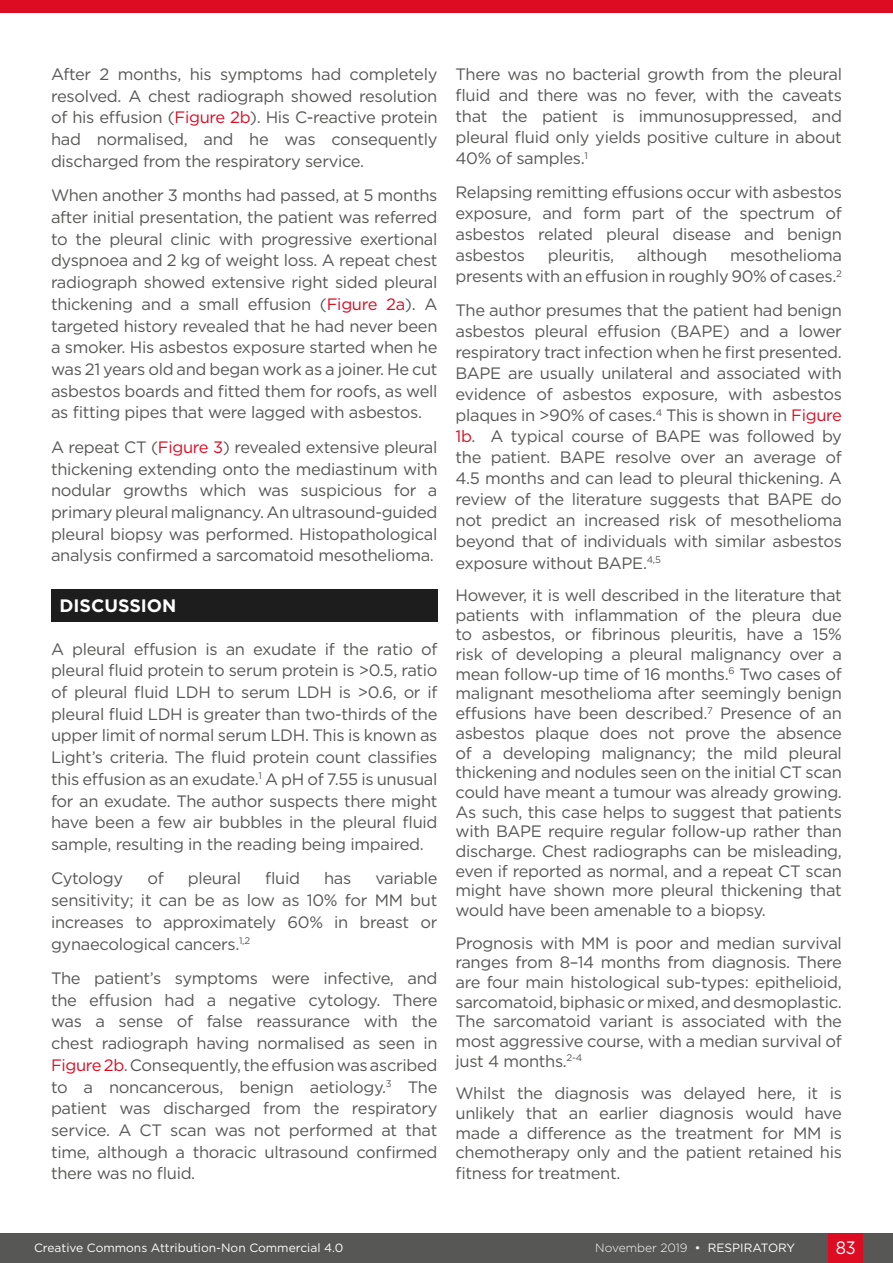
<style>
.page{position:relative;width:893px;height:1263px;background:#fff}
.page>*{position:absolute;margin:0;border:0;box-sizing:border-box;transform-origin:0 0}
.H1__Heading_1{font:700 18px "Gotham";color:#fff}
.t1{font:18px "Gotham";color:#fff;scale:.9 1}
.Body_Text{font:16.5px/21.8px "Gotham";letter-spacing:-.02em;color:#575756;text-align:justify}
.t2{font:12px "Gotham";color:#fff}
.t3{font:300 12px "Gotham";color:#fff}
.s1{color:#dc0c23}
.s2{font-weight:400}
</style>
<div class="page">
<div style="left:0;top:1233px;width:893px;height:30px;background:#575756"></div>
<div style="left:829px;top:1233px;width:34px;height:30px;background:#dc0c23"></div>
<div style="left:0;top:0;width:893px;height:13px;background:#dc0c23"></div>
<div style="left:51px;top:589px;width:386px;height:32px;background:#1d1d1d"></div>
<p class="Body_Text" style="left:51px;top:63px;width:388px">After 2 months, his symptoms had completely resolved. A chest radiograph showed resolution of his effusion (<span class="s1">Figure 2b</span>). His C-reactive protein had normalised, and he was consequently discharged from the respiratory service.</p>
<p class="Body_Text" style="left:51px;top:184px;width:388px">When another 3 months had passed, at 5 months after initial presentation, the patient was referred to the pleural clinic with progressive exertional dyspnoea and 2 kg of weight loss. A repeat chest radiograph showed extensive right sided pleural thickening and a small effusion (<span class="s1">Figure 2a</span>). A targeted history revealed that he had never been a smoker. His asbestos exposure started when he was 21 years old and began work as a joiner. He cut asbestos boards and fitted them for roofs, as well as fitting pipes that were lagged with asbestos.</p>
<p class="Body_Text" style="left:51px;top:436px;width:388px">A repeat CT (<span class="s1">Figure 3</span>) revealed extensive pleural thickening extending onto the mediastinum with nodular growths which was suspicious for a primary pleural malignancy. An ultrasound-guided pleural biopsy was performed. Histopathological analysis confirmed a sarcomatoid mesothelioma.</p>
<p class="H1__Heading_1" style="left:60px;top:593px;width:118px">DISCUSSION</p>
<p class="Body_Text" style="left:51px;top:637px;width:388px">A pleural effusion is an exudate if the ratio of pleural fluid protein to serum protein is &gt;0.5, ratio of pleural fluid LDH to serum LDH is &gt;0.6, or if pleural fluid LDH is greater than two-thirds of the upper limit of normal serum LDH. This is known as Light’s criteria. The fluid protein count classifies this effusion as an exudate.<sup>1</sup> A pH of 7.55 is unusual for an exudate. The author suspects there might have been a few air bubbles in the pleural fluid sample, resulting in the reading being impaired.</p>
<p class="Body_Text" style="left:51px;top:867px;width:74px">Cytology</p>
<p class="Body_Text" style="left:147px;top:867px;width:18px">of</p>
<p class="Body_Text" style="left:188px;top:867px;width:55px">pleural</p>
<p class="Body_Text" style="left:265px;top:867px;width:36px">fluid</p>
<p class="Body_Text" style="left:324px;top:867px;width:29px">has</p>
<p class="Body_Text" style="left:51px;top:867px;width:388px;text-indent:324px">variable sensitivity; it can be as low as 10% for MM but increases to approximately 60% in breast or gynaecological cancers.<sup>1,2</sup></p>
<p class="Body_Text" style="left:51px;top:967px;width:388px">The patient’s symptoms were infective, and the effusion had a negative cytology. There was a sense of false reassurance with the chest radiograph having normalised as seen in <span class="s1">Figure 2b</span>. Consequently, the effusion was ascribed to a noncancerous, benign aetiology.<sup>3</sup> The patient was discharged from the respiratory service. A CT scan was not performed at that time, although a thoracic ultrasound confirmed there was no fluid.</p>
<p class="Body_Text" style="left:455px;top:63px;width:388px;line-height:21px">There was no bacterial growth from the pleural fluid and there was no fever, with the caveats that the patient is immunosuppressed, and pleural fluid only yields positive culture in about 40% of samples.<sup>1</sup></p>
<p class="Body_Text" style="left:455px;top:181px;width:388px;line-height:21px">Relapsing remitting effusions occur with asbestos exposure, and form part of the spectrum of asbestos related pleural disease and benign asbestos</p>
<p class="Body_Text" style="left:455px;top:244px;width:388px;line-height:21px;text-align:right">mesothelioma<br>presents with an effusion in roughly 90% of cases.<sup>2</sup></p>
<p class="Body_Text" style="left:455px;top:299px;width:388px;line-height:21px">The author presumes that the patient had benign asbestos pleural effusion (BAPE) and a lower respiratory tract infection when he first presented.<br>BAPE are usually unilateral and associated with evidence of asbestos exposure, with asbestos plaques in &gt;90% of cases.<sup>4</sup> This is shown in <span class="s1">Figure 1b</span>. A typical course of BAPE was followed by the patient. BAPE resolve over an average of 4.5 months and can lead to pleural thickening. A review of the literature suggests that BAPE do not predict an increased risk of mesothelioma beyond that of individuals with similar asbestos exposure without BAPE.<sup>4,5</sup></p>
<p class="Body_Text" style="left:455px;top:585px;width:388px;line-height:19.6px">However, it is well described in the literature that patients with inflammation of the pleura due to asbestos, or fibrinous pleuritis, have a 15% risk of developing a pleural malignancy over a mean follow-up time of 16 months.<sup>6</sup> Two cases of malignant mesothelioma after seemingly benign effusions have been described.<sup>7</sup> Presence of an asbestos plaque does not prove the absence of a developing malignancy; the mild pleural thickening and nodules seen on the initial CT scan could have meant a tumour was already growing.<br>As such, this case helps to suggest that patients with BAPE require regular follow-up rather than discharge. Chest radiographs can be misleading, even if reported as normal, and a repeat CT scan might have shown more pleural thickening that would have been amenable to a biopsy.</p>
<p class="Body_Text" style="left:455px;top:932px;width:388px;line-height:19.6px">Prognosis with MM is poor and median survival ranges from 8–14 months from diagnosis. There are four main histological sub-types: epithelioid, sarcomatoid, biphasic or mixed, and desmoplastic.<br>The sarcomatoid variant is associated with the most aggressive course, with a median survival of just 4 months.<sup>2-4</sup></p>
<p class="Body_Text" style="left:455px;top:1083px;width:388px;line-height:20.1px">Whilst the diagnosis was delayed here, it is unlikely that an earlier diagnosis would have made a difference as the treatment for MM is chemotherapy only and the patient retained his fitness for treatment.</p>
<p class="Body_Text" style="left:548px;top:244px;width:68px">pleuritis,</p>
<p class="Body_Text" style="left:637px;top:244px;width:72px">although</p>
<p class="t2" style="left:34px;top:1240px;width:311px">Creative Commons Attribution-Non Commercial 4.0</p>
<p class="t3" style="left:595px;top:1240px;width:201px">November 2019 <span class="s2">• RESPIRATORY</span></p>
<p class="t1" style="left:836px;top:1236px;width:24px">83</p>
</div>
